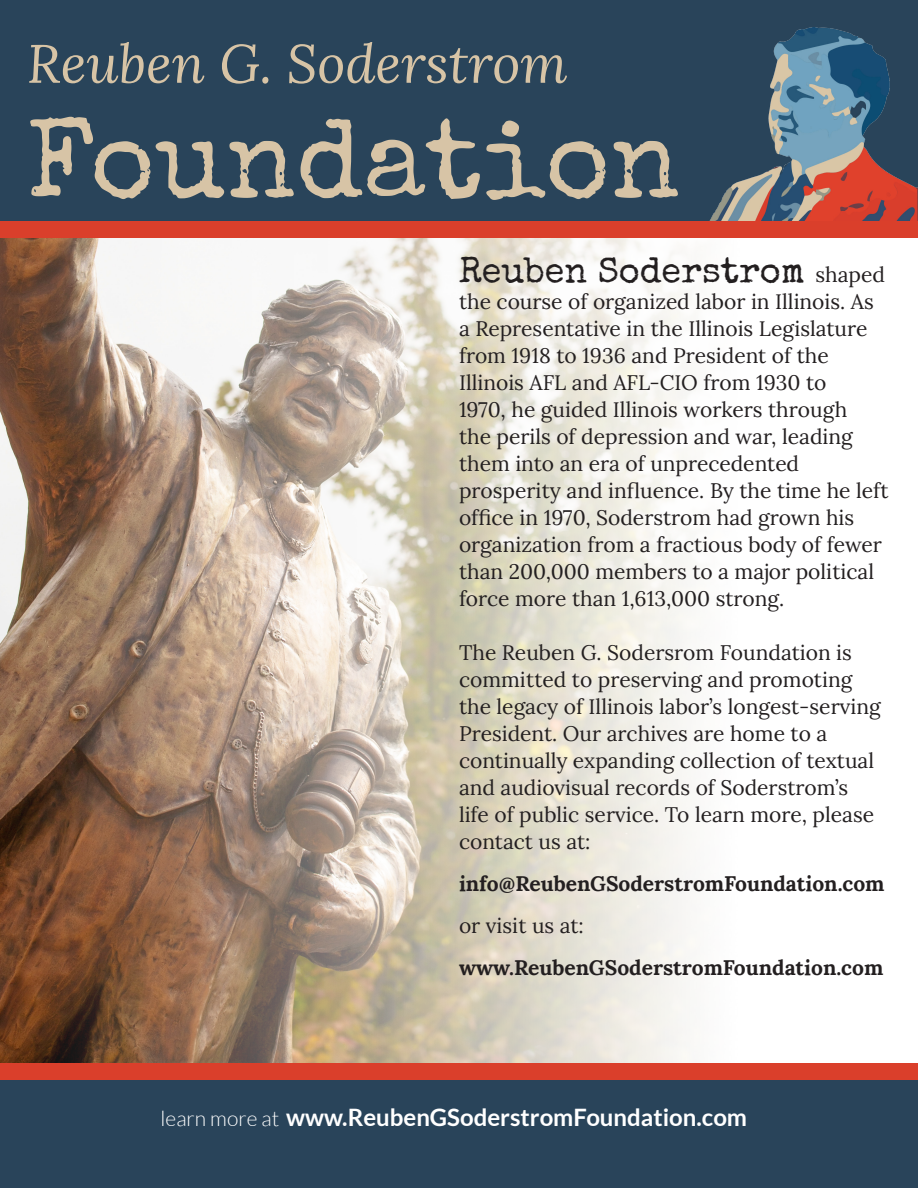
<style>
.page{position:relative;width:918px;height:1188px;background:#fff}
.page>*{position:absolute;margin:0;border:0;box-sizing:border-box;transform-origin:0 0}
.t1{font:111px "Special Elite";color:#d7c4a6}
.t2{font:italic 54px "Lora";color:#d7c4a6}
.t3{font:36px "Special Elite";color:#231f20}
.t4{font:700 24px "Lato";color:#fff}
.t5{font:21px/27px "Lora";color:#231f20}
.t6{font:700 21px "Lora";color:#231f20}
.s1{font-family:"Lora";font-size:21px}
.s2{font-weight:300;font-size:21px}
</style>
<div class="page">
<div style="left:0;top:0;width:918px;height:238px;background:#29445a"></div>
<img style="left:709px;top:27px;width:209px;height:194px">
<img style="left:0;top:238px;width:743px;height:826px">
<div style="left:0;top:221px;width:918px;height:17px;background:#da3f2b"></div>
<div style="left:0;top:1064px;width:918px;height:16px;background:#da3f2b"></div>
<div style="left:0;top:1080px;width:918px;height:108px;background:#29445a"></div>
<p class="t2" style="left:27px;top:27px;width:542px">Reuben G. Soderstrom</p>
<p class="t1" style="left:27px;top:89px;width:655px">Foundation</p>
<p class="t3" style="left:459px;top:248px;width:427px">Reuben Soderstrom <span class="s1">shaped</span></p>
<p class="t5" style="left:459px;top:287px;width:431px">the course of organized labor in Illinois. As a Representative in the Illinois Legislature from 1918 to 1936 and President of the Illinois AFL and AFL-CIO from 1930 to<br>1970, he guided Illinois workers through<br>the perils of depression and war, leading them into an era of unprecedented prosperity and influence. By the time he left office in 1970, Soderstrom had grown his organization from a fractious body of fewer than 200,000 members to a major political force more than 1,613,000 strong.</p>
<p class="t5" style="left:459px;top:638px;width:423px">The Reuben G. Sodersrom Foundation is committed to preserving and promoting the legacy of Illinois labor’s longest-serving President. Our archives are home to a continually expanding collection of textual and audiovisual records of Soderstrom’s life of public service. To learn more, please contact us at:</p>
<p class="t6" style="left:459px;top:866px;width:427px">info@ReubenGSoderstromFoundation.com</p>
<p class="t5" style="left:459px;top:911px;width:126px">or visit us at:</p>
<p class="t6" style="left:459px;top:950px;width:426px">www.ReubenGSoderstromFoundation.com</p>
<p class="t4" style="left:161px;top:1104px;width:588px"><span class="s2">learn more at</span> www.ReubenGSoderstromFoundation.com</p>
</div>
